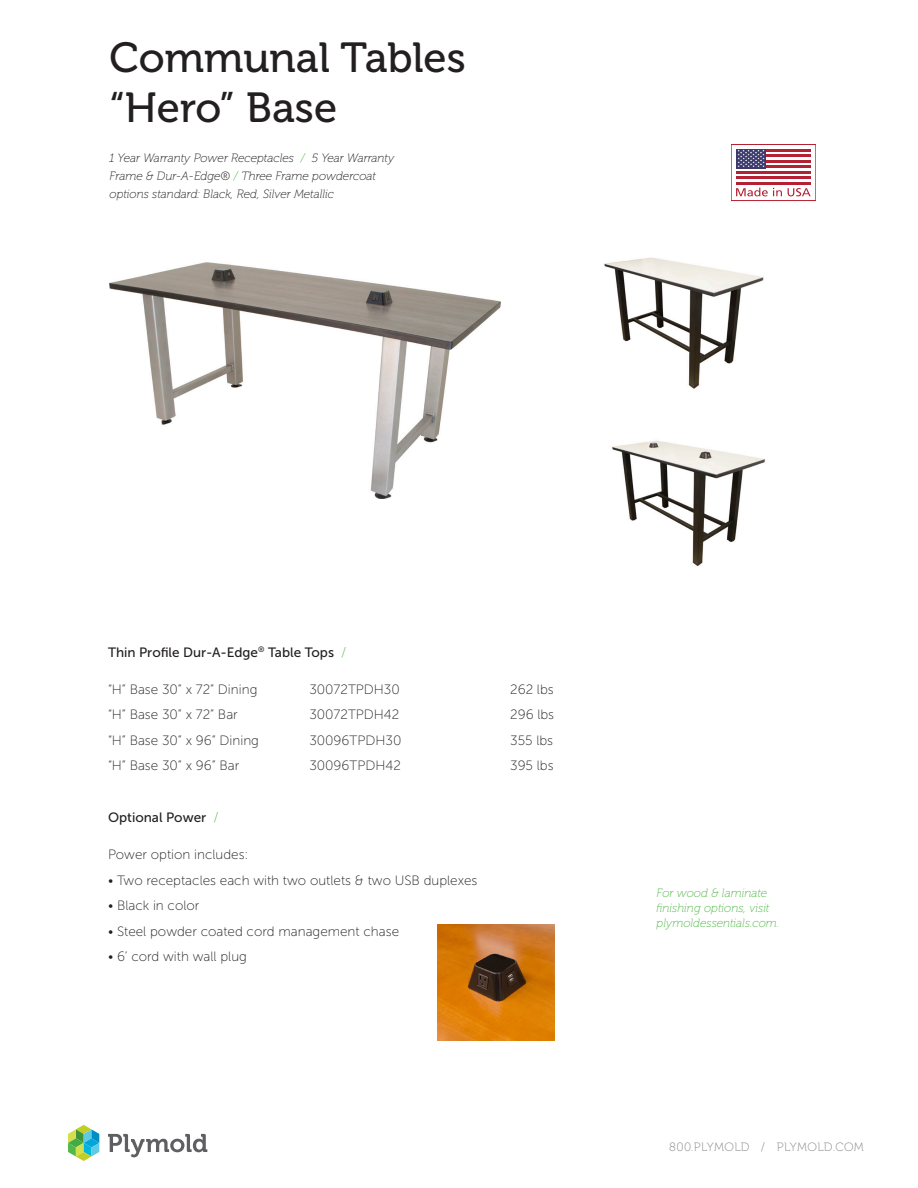
<style>
.page{position:relative;width:918px;height:1188px;background:#fff}
.page>*{position:absolute;margin:0;border:0;box-sizing:border-box;transform-origin:0 0}
.t1{font:42px "Museo 500";color:#231f20}
.t2{font:13.5px "Museo Sans 100";color:#231f20}
.t3{font:13.5px "Museo Sans 500";color:#231f20}
.t4{font:italic 12px/18px "Museo 100";color:#231f20}
.t5{font:italic 12px/15px "Museo 100";color:#51b948}
.t6{font:12px "Museo 100";letter-spacing:.035em;color:#808285}
.s1{color:#51b948}
.s2{font-family:"Museo Sans 100";color:#51b948}
</style>
<div class="page">
<svg style="left:108px;top:1134px;width:99px;height:23px"></svg>
<svg style="left:68px;top:1125px;width:31px;height:36px"></svg>
<img style="left:110px;top:263px;width:390px;height:235px">
<img style="left:604px;top:257px;width:160px;height:132px">
<img style="left:612px;top:440px;width:153px;height:126px">
<img style="left:438px;top:924px;width:116px;height:117px">
<hr style="left:736px;top:149px;width:75px;height:3px;background:#b32133">
<hr style="left:736px;top:154px;width:75px;height:3px;background:#b32133">
<hr style="left:736px;top:160px;width:75px;height:3px;background:#b32133">
<hr style="left:736px;top:165px;width:75px;height:3px;background:#b32133">
<hr style="left:736px;top:171px;width:75px;height:3px;background:#b32133">
<hr style="left:736px;top:177px;width:75px;height:2px;background:#b32133">
<hr style="left:736px;top:182px;width:75px;height:3px;background:#b32133">
<div style="left:736px;top:149px;width:30px;height:19px;background:#3d3b6e"></div>
<svg style="left:737px;top:150px;width:28px;height:17px"></svg>
<svg style="left:736px;top:188px;width:46px;height:8px"></svg>
<svg style="left:788px;top:188px;width:23px;height:8px"></svg>
<div style="left:731px;top:144px;width:85px;height:57px;border:1px solid #b32133"></div>
<p class="t1" style="left:110px;top:35px;width:358px">Communal Tables</p>
<p class="t1" style="left:110px;top:85px;width:229px">“Hero” Base</p>
<p class="t4" style="left:110px;top:149px;width:286px">1 Year Warranty Power Receptacles <span class="s1">/</span> 5 Year Warranty<br>Frame &amp; Dur-A-Edge® <span class="s1">/</span> Three Frame powdercoat options standard: Black, Red, Silver Metallic</p>
<p class="t3" style="left:108px;top:645px;width:240px">Thin Profile Dur-A-Edge<sup>®</sup> Table Tops <span class="s2">/</span></p>
<p class="t2" style="left:108px;top:682px;width:151px">“H” Base 30” x 72” Dining</p>
<p class="t2" style="left:108px;top:708px;width:131px">“H” Base 30” x 72” Bar</p>
<p class="t2" style="left:108px;top:733px;width:153px">“H” Base 30” x 96” Dining</p>
<p class="t2" style="left:108px;top:759px;width:133px">“H” Base 30” x 96” Bar</p>
<p class="t3" style="left:108px;top:810px;width:112px">Optional Power <span class="s2">/</span></p>
<p class="t2" style="left:309px;top:682px;width:92px">30072TPDH30</p>
<p class="t2" style="left:309px;top:708px;width:92px">30072TPDH42</p>
<p class="t2" style="left:309px;top:733px;width:94px">30096TPDH30</p>
<p class="t2" style="left:309px;top:759px;width:93px">30096TPDH42</p>
<p class="t2" style="left:108px;top:847px;width:142px">Power option includes:</p>
<p class="t2" style="left:108px;top:873px;width:371px">• Two receptacles each with two outlets &amp; two USB duplexes</p>
<p class="t2" style="left:108px;top:898px;width:93px">• Black in color</p>
<p class="t2" style="left:108px;top:924px;width:293px">• Steel powder coated cord management chase</p>
<p class="t2" style="left:108px;top:949px;width:140px">• 6’ cord with wall plug</p>
<p class="t2" style="left:510px;top:682px;width:45px">262 lbs</p>
<p class="t2" style="left:510px;top:708px;width:46px">296 lbs</p>
<p class="t2" style="left:510px;top:733px;width:45px">355 lbs</p>
<p class="t2" style="left:510px;top:759px;width:45px">395 lbs</p>
<p class="t5" style="left:657px;top:886px;width:124px">For wood &amp; laminate finishing options, visit plymoldessentials.com.</p>
<p class="t6" style="left:669px;top:1141px;width:196px">800.PLYMOLD / PLYMOLD.COM</p>
</div>
